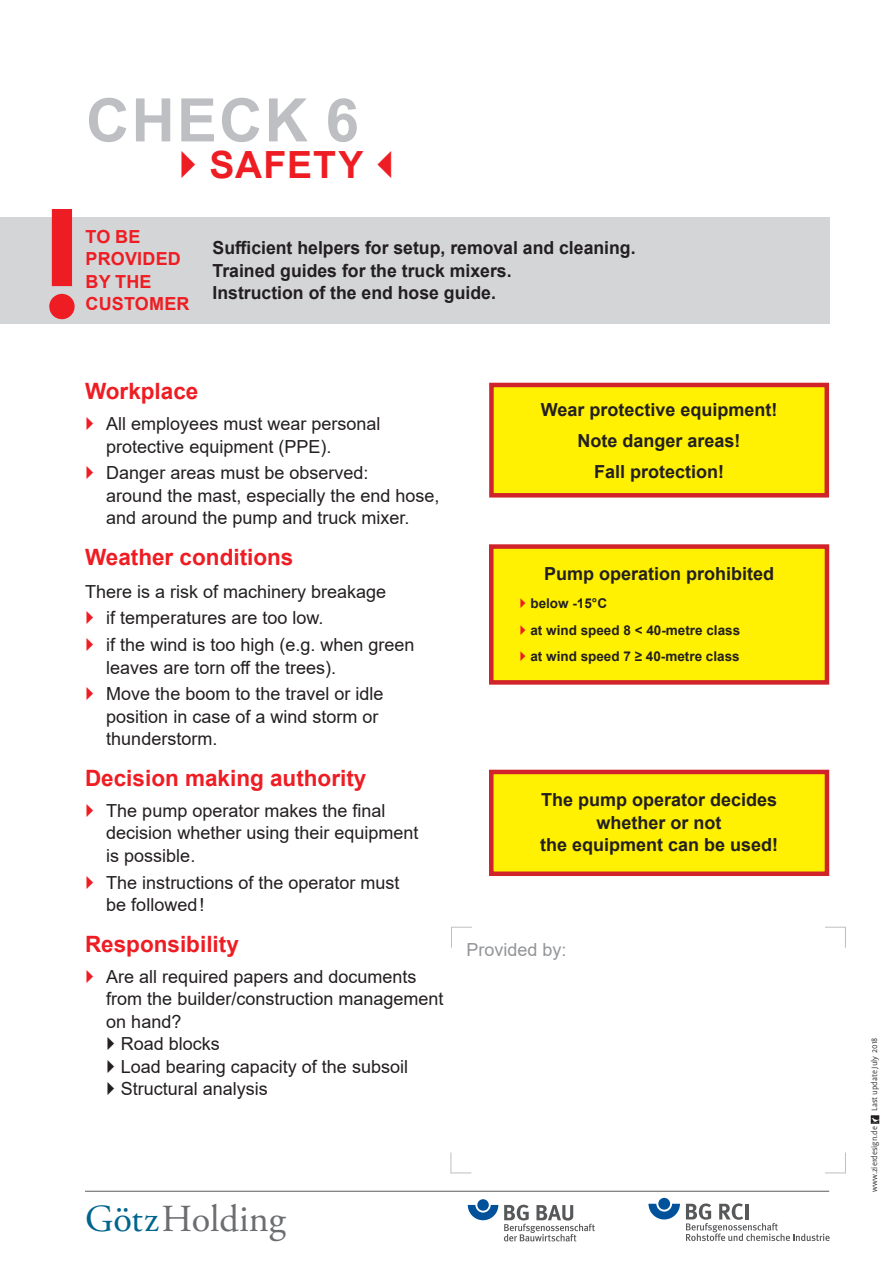
<style>
.page{position:relative;width:893px;height:1263px;background:#fff}
.page>*{position:absolute;margin:0;border:0;box-sizing:border-box;transform-origin:0 0}
.t1{font:600 143.4px "Futura ND";color:#ee1d23}
.t2{font:700 60px "Arial";letter-spacing:.035em;color:#bebfc2}
.t3{font:38.1px "Adobe Garamond Pro";color:#6c6d70}
.t4{font:700 37.5px "Arial";letter-spacing:.03em;color:#ee1d23}
.t5{font:700 22.5px "Arial";color:#ee1d23}
.t6{font:18px/22.5px "Arial";color:#231f20}
.t7{font:700 18px/22.5px "Arial";color:#231f20;text-align:center}
.t8{font:700 18px/22.5px "Arial";letter-spacing:.01em;color:#ee1d23}
.t9{font:18px "Arial";color:#939598}
.t10{font:700 13.5px/26.5px "Arial";color:#231f20}
.t11{font:300 9px "Profile OT";color:#231f20}
.s1{color:#00648e}
</style>
<div class="page">
<div style="left:0;top:217px;width:829px;height:106px;background:#d4d5d7"></div>
<svg style="left:648px;top:1204px;width:32px;height:15px"></svg>
<div style="left:658px;top:1198px;width:12px;height:11px;background:#01519b;border-radius:50%"></div>
<svg style="left:686px;top:1203px;width:144px;height:38px"></svg>
<div style="left:489px;top:770px;width:340px;height:106px;background:#fff101;border:4px solid #d1232a"></div>
<div style="left:489px;top:544px;width:340px;height:141px;background:#fff101;border:4px solid #d1232a"></div>
<div style="left:489px;top:383px;width:340px;height:114px;background:#fff101;border:4px solid #d1232a"></div>
<hr style="left:85px;top:1191px;width:744px;height:1px;background:#6c6d70">
<svg style="left:451px;top:927px;width:21px;height:21px"></svg>
<svg style="left:825px;top:927px;width:21px;height:21px"></svg>
<svg style="left:451px;top:1152px;width:21px;height:21px"></svg>
<svg style="left:825px;top:1152px;width:21px;height:21px"></svg>
<svg style="left:871px;top:1115px;width:8px;height:9px"></svg>
<svg style="left:468px;top:1205px;width:30px;height:15px"></svg>
<div style="left:477px;top:1199px;width:12px;height:12px;background:#01519b;border-radius:50%"></div>
<svg style="left:504px;top:1205px;width:91px;height:36px"></svg>
<h2 class="t2" style="left:86px;top:78px;width:274px">CHECK 6</h2>
<h3 class="t4" style="left:210px;top:138px;width:155px">SAFETY</h3>
<h1 class="t1" style="left:42px;top:167px;width:42px">!</h1>
<p class="t8" style="left:86px;top:225px;width:97px">TO BE<br>PROVIDED<br>BY THE</p>
<p class="t8" style="left:86px;top:293px;width:105px">CUSTOMER</p>
<p class="t7" style="left:213px;top:237px;width:425px;text-align:left">Sufficient helpers for setup, removal and cleaning.<br>Trained guides for the truck mixers.<br>Instruction of the end hose guide.</p>
<p class="t5" style="left:85px;top:375px;width:115px">Workplace</p>
<p class="t6" style="left:106px;top:412px;width:276px">All employees must wear personal protective equipment (PPE).</p>
<p class="t6" style="left:106px;top:462px;width:335px">Danger areas must be observed:<br>around the mast, especially the end hose, and around the pump and truck mixer.</p>
<p class="t5" style="left:85px;top:541px;width:210px">Weather conditions</p>
<p class="t6" style="left:106px;top:578px;width:310px;line-height:26.7px;text-indent:-21px">There is a risk of machinery breakage<br>if temperatures are too low.<br>if the wind is too high (e.g. when green</p>
<p class="t6" style="left:106px;top:654px;width:279px;line-height:26.7px">leaves are torn off the trees).<br>Move the boom to the travel or idle</p>
<p class="t6" style="left:106px;top:705px;width:274px">position in case of a wind storm or thunderstorm.</p>
<p class="t5" style="left:85px;top:762px;width:283px">Decision making authority</p>
<p class="t6" style="left:106px;top:799px;width:314px">The pump operator makes the final decision whether using their equipment is possible.</p>
<p class="t6" style="left:106px;top:871px;width:295px">The instructions of the operator must be followed!</p>
<p class="t5" style="left:85px;top:928px;width:155px">Responsibility</p>
<p class="t6" style="left:106px;top:965px;width:312px">Are all required papers and documents</p>
<p class="t6" style="left:106px;top:988px;width:339px">from the builder/construction management</p>
<p class="t6" style="left:106px;top:1010px;width:77px">on hand?</p>
<p class="t6" style="left:121px;top:1033px;width:101px">Road blocks</p>
<p class="t6" style="left:121px;top:1055px;width:289px">Load bearing capacity of the subsoil</p>
<p class="t6" style="left:121px;top:1078px;width:149px">Structural analysis</p>
<p class="t7" style="left:541px;top:394px;width:238px;line-height:31px">Wear protective equipment!<br>Note danger areas!<br>Fall protection!</p>
<p class="t7" style="left:544px;top:563px;width:232px">Pump operation prohibited</p>
<p class="t10" style="left:530px;top:590px;width:211px">below -15°C<br>at wind speed 8 &lt; 40-metre class at wind speed 7 ≥ 40-metre class</p>
<p class="t7" style="left:540px;top:789px;width:240px">The pump operator decides whether or not<br>the equipment can be used!</p>
<p class="t9" style="left:466px;top:937px;width:102px">Provided by:</p>
<h3 class="t3" style="left:85px;top:1196px;width:202px"><span class="s1">Götz</span>Holding</h3>
<p class="t11" style="left:869px;top:1111px;width:75px;rotate:-90deg">Last update July 2018</p>
<p class="t11" style="left:869px;top:1192px;width:67px;rotate:-90deg">www.zierdesign.de</p>
</div>
